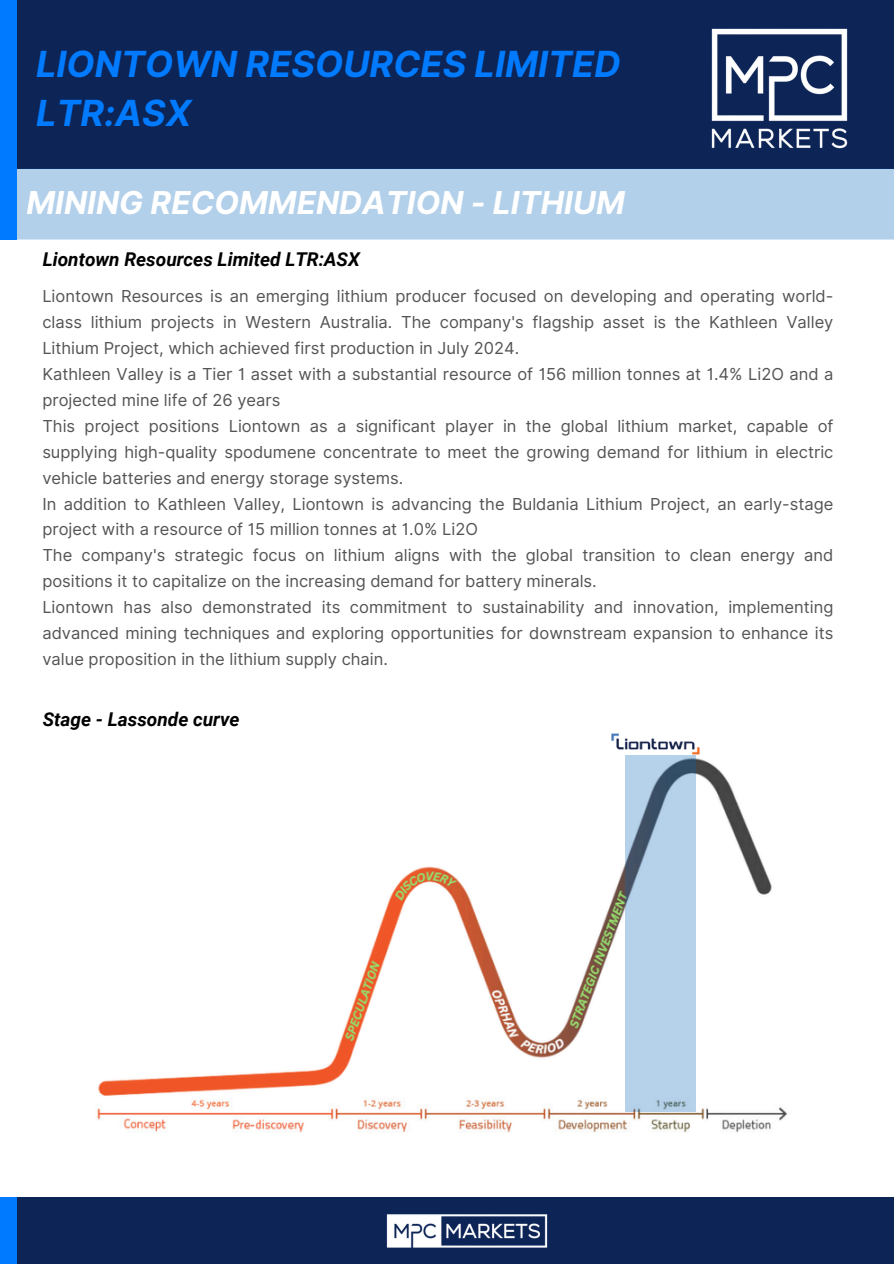
<style>
.page{position:relative;width:894px;height:1264px;background:#fff}
.page>*{position:absolute;margin:0;border:0;box-sizing:border-box;transform-origin:0 0}
.t1{font:italic 700 36px/49.5px "Inter";color:#007bff}
.t2{font:italic 700 31.5px "Inter";color:#fff}
.t3{font:italic 700 19.05px "Roboto";color:#000}
.t4{font:16.5px/25.8px "Inter";color:#545454;text-align:justify}
</style>
<div class="page">
<div style="left:0;top:1197px;width:893px;height:66px;background:#0d2457"></div>
<div style="left:0;top:1197px;width:17px;height:66px;background:#007bff"></div>
<img style="left:386px;top:1214px;width:162px;height:34px">
<div style="left:0;top:0;width:893px;height:168px;background:#0d2457"></div>
<div style="left:17px;top:168px;width:876px;height:71px;background:#b3d0ea"></div>
<div style="left:0;top:0;width:17px;height:239px;background:#007bff"></div>
<img style="left:711px;top:28px;width:137px;height:121px">
<img style="left:97px;top:758px;width:690px;height:375px">
<svg style="left:625px;top:755px;width:71px;height:356px;background:#abc6df"></svg>
<img style="left:611px;top:733px;width:89px;height:22px">
<p class="t1" style="left:36px;top:39px;width:586px">LIONTOWN RESOURCES LIMITED<br>LTR:ASX</p>
<p class="t2" style="left:26px;top:184px;width:600px">MINING RECOMMENDATION - LITHIUM</p>
<h3 class="t3" style="left:43px;top:248px;width:318px">Liontown Resources Limited LTR:ASX</h3>
<p class="t4" style="left:42px;top:283px;width:792px">Liontown Resources is an emerging lithium producer focused on developing and operating world&shy;class lithium projects in Western Australia. The company's flagship asset is the Kathleen Valley Lithium Project, which achieved first production in July 2024.</p>
<p class="t4" style="left:42px;top:361px;width:792px">Kathleen Valley is a Tier 1 asset with a substantial resource of 156 million tonnes at 1.4% Li2O and a projected mine life of 26 years</p>
<p class="t4" style="left:42px;top:413px;width:792px">This project positions Liontown as a significant player in the global lithium market, capable of supplying high-quality spodumene concentrate to meet the growing demand for lithium in electric vehicle batteries and energy storage systems.</p>
<p class="t4" style="left:42px;top:490px;width:792px">In addition to Kathleen Valley, Liontown is advancing the Buldania Lithium Project, an early-stage project with a resource of 15 million tonnes at 1.0% Li2O</p>
<p class="t4" style="left:42px;top:542px;width:792px">The company's strategic focus on lithium aligns with the global transition to clean energy and positions it to capitalize on the increasing demand for battery minerals.</p>
<p class="t4" style="left:42px;top:594px;width:792px">Liontown has also demonstrated its commitment to sustainability and innovation, implementing advanced mining techniques and exploring opportunities for downstream expansion to enhance its value proposition in the lithium supply chain.</p>
<p class="t3" style="left:43px;top:708px;width:198px">Stage - Lassonde curve</p>
</div>
